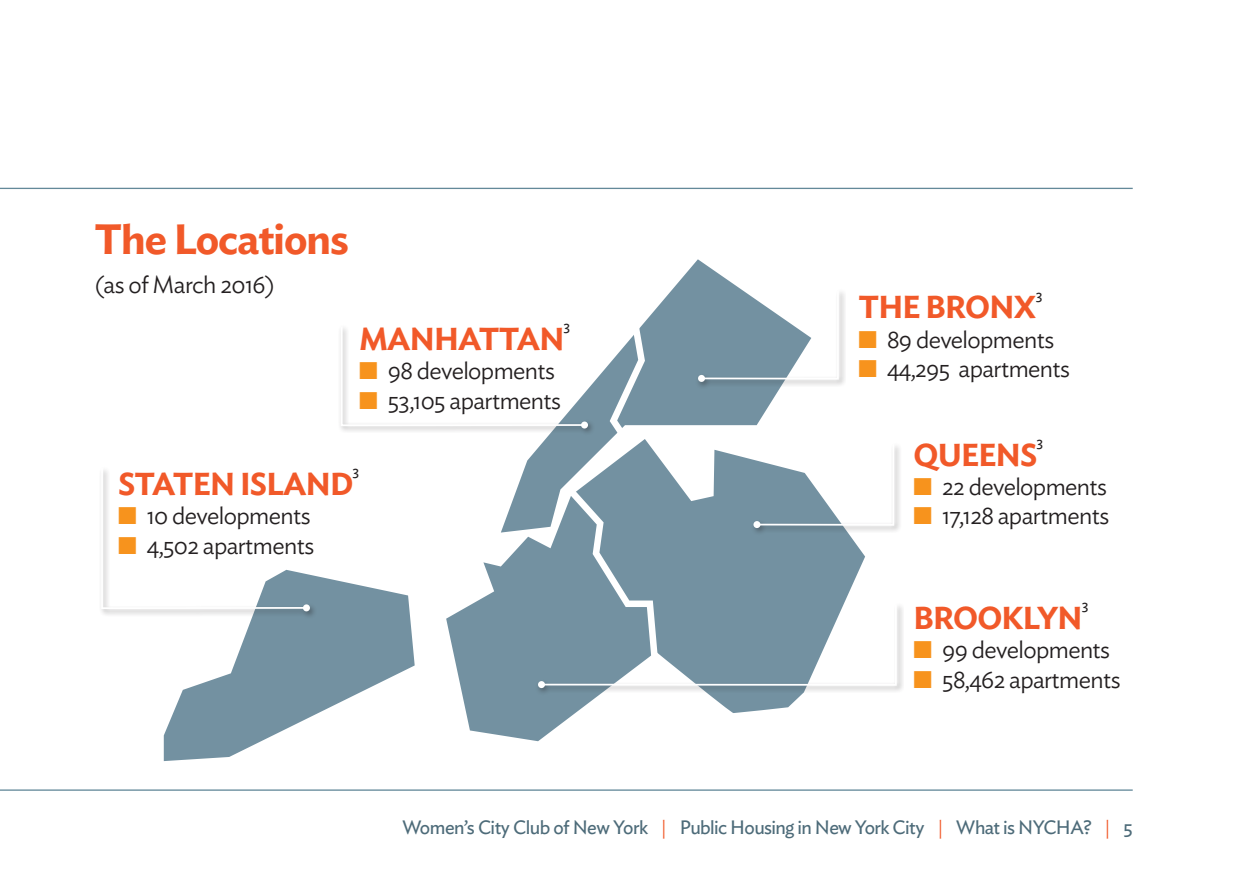
<style>
.page{position:relative;width:1260px;height:882px;background:#fff}
.page>*{position:absolute;margin:0;border:0;box-sizing:border-box;transform-origin:0 0}
.t1{font:600 42px "Ideal Sans";letter-spacing:-.025em;color:#f15929}
.t2{font:600 31.5px "Ideal Sans";letter-spacing:-.025em;color:#f15929}
.t3{font:300 24.5px "Ideal Sans";letter-spacing:-.025em;color:#231f20}
.t4{font:19.25px "Ideal Sans";letter-spacing:-.03em;color:#4d6b79}
.t5{font:14.35px "Ideal Sans";color:#231f20}
.s1{color:#f7931d}
.s2{font-weight:300;color:#f15929}
</style>
<div class="page">
<hr style="left:0;top:789px;width:1133px;height:2px;background:#638999">
<svg style="left:545px;top:259px;width:234px;height:180px"></svg>
<svg style="left:446px;top:439px;width:354px;height:302px"></svg>
<svg style="left:164px;top:576px;width:251px;height:185px;fill:#7391a1"></svg>
<svg style="left:610px;top:322px;width:35px;height:113px"></svg>
<div style="left:338px;top:325px;width:257px;height:111px;background:#231f20;opacity:.45"></div>
<svg style="left:340px;top:325px;width:246px;height:102px"></svg>
<div style="left:581px;top:422px;width:7px;height:7px;background:#fff;border-radius:50%"></div>
<div style="left:696px;top:288px;width:150px;height:102px;background:#231f20;opacity:.45"></div>
<svg style="left:700px;top:289px;width:140px;height:91px"></svg>
<div style="left:698px;top:375px;width:7px;height:7px;background:#fff;border-radius:50%"></div>
<div style="left:751px;top:442px;width:151px;height:94px;background:#f2f2f2"></div>
<div style="left:536px;top:602px;width:368px;height:94px;background:#231f20;opacity:.45"></div>
<svg style="left:540px;top:442px;width:358px;height:245px"></svg>
<div style="left:538px;top:681px;width:7px;height:7px;background:#fff;border-radius:50%"></div>
<div style="left:98px;top:466px;width:219px;height:153px;background:#231f20;opacity:.45"></div>
<svg style="left:100px;top:466px;width:208px;height:144px"></svg>
<div style="left:303px;top:604px;width:7px;height:7px;background:#fff;border-radius:50%"></div>
<hr style="left:0;top:188px;width:1133px;height:1px;background:#638999">
<p class="t1" style="left:94px;top:206px;width:256px">The Locations</p>
<p class="t3" style="left:94px;top:265px;width:182px">(as of March 2016)</p>
<p class="t2" style="left:359px;top:314px;width:207px">MANHATTAN</p>
<p class="t5" style="left:564px;top:315px;width:8px">3</p>
<p class="t3" style="left:359px;top:352px;width:198px"><span class="s1">■</span> 98 developments</p>
<p class="t3" style="left:359px;top:381px;width:204px"><span class="s1">■</span> 53,105 apartments</p>
<p class="t2" style="left:118px;top:459px;width:237px">STATEN ISLAND</p>
<p class="t5" style="left:353px;top:460px;width:8px">3</p>
<p class="t3" style="left:118px;top:497px;width:194px"><span class="s1">■</span> 10 developments</p>
<p class="t3" style="left:118px;top:526px;width:198px"><span class="s1">■</span> 4,502 apartments</p>
<p class="t2" style="left:858px;top:282px;width:180px">THE BRONX</p>
<p class="t5" style="left:1036px;top:284px;width:8px">3</p>
<p class="t3" style="left:858px;top:320px;width:198px"><span class="s1">■</span> 89 developments</p>
<p class="t3" style="left:858px;top:350px;width:213px"><span class="s1">■</span> 44,295 apartments</p>
<p class="t2" style="left:914px;top:430px;width:125px">QUEENS</p>
<p class="t5" style="left:1037px;top:431px;width:8px">3</p>
<p class="t3" style="left:914px;top:468px;width:195px"><span class="s1">■</span> 22 developments</p>
<p class="t3" style="left:914px;top:497px;width:197px"><span class="s1">■</span> 17,128 apartments</p>
<p class="t2" style="left:914px;top:593px;width:171px">BROOKLYN</p>
<p class="t5" style="left:1082px;top:594px;width:8px">3</p>
<p class="t3" style="left:914px;top:631px;width:198px"><span class="s1">■</span> 99 developments</p>
<p class="t3" style="left:914px;top:660px;width:209px"><span class="s1">■</span> 58,462 apartments</p>
<p class="t4" style="left:402px;top:813px;width:732px">Women’s City Club of New York <span class="s2">|</span> Public Housing in New York City <span class="s2">|</span> What is NYCHA? <span class="s2">|</span> 5</p>
</div>
